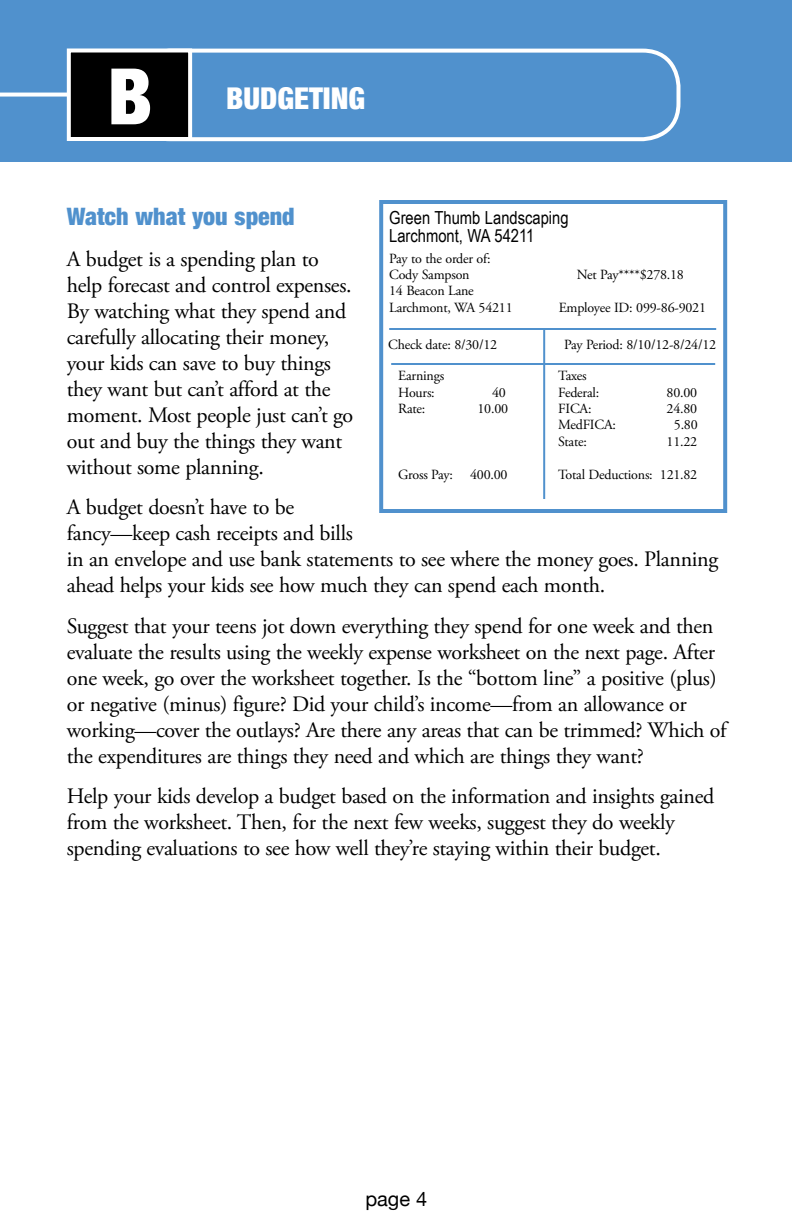
<style>
.page{position:relative;width:792px;height:1224px;background:#fff}
.page>*{position:absolute;margin:0;border:0;box-sizing:border-box;transform-origin:0 0}
.t1{font:900 condensed 78px "Helvetica Neue";color:#fff}
.t2{font:900 condensed 30px "Helvetica Neue";color:#fff}
.t3{font:900 condensed 24px "Helvetica Neue";color:#5091cd}
.t4{font:22px/26px "Adobe Garamond Pro";letter-spacing:-.015em;color:#000}
.t5{font:20px "Helvetica Neue";color:#000}
.t6{font:18px/18px "Arial Narrow";color:#000}
.t7{font:14px/16.4px "Adobe Garamond Pro";letter-spacing:-.015em;color:#000}
</style>
<div class="page">
<div style="left:0;top:0;width:792px;height:162px;background:#5091cd"></div>
<div style="left:132px;top:49px;width:549px;height:92px;border:4px solid #fff;border-radius:36px"></div>
<div style="left:69px;top:50px;width:121px;height:89px;background:#000"></div>
<div style="left:67px;top:48px;width:125px;height:93px;border:4px solid #fff"></div>
<svg style="left:0;top:93px;width:69px;height:4px"></svg>
<div style="left:379px;top:200px;width:348px;height:313px;background:#fff;border:4px solid #5091cd"></div>
<hr style="left:389px;top:328px;width:327px;height:2px;background:#5091cd">
<hr style="left:391px;top:363px;width:324px;height:2px;background:#5091cd">
<hr style="left:543px;top:329px;width:2px;height:170px;background:#5091cd">
<h1 class="t1" style="left:108px;top:48px;width:46px">B</h1>
<h2 class="t2" style="left:226px;top:79px;width:140px">BUDGETING</h2>
<p class="t3" style="left:67px;top:202px;width:229px">Watch what you spend</p>
<p class="t4" style="left:67px;top:247px;width:288px">A budget is a spending plan to help forecast and control expenses.<br>By watching what they spend and carefully allocating their money, your kids can save to buy things they want but can’t afford at the moment. Most people just can’t go out and buy the things they want without some planning.</p>
<p class="t4" style="left:67px;top:495px;width:653px">A budget doesn’t have to be<br>fancy—keep cash receipts and bills<br>in an envelope and use bank statements to see where the money goes. Planning ahead helps your kids see how much they can spend each month.</p>
<p class="t4" style="left:67px;top:613px;width:661px">Suggest that your teens jot down everything they spend for one week and then evaluate the results using the weekly expense worksheet on the next page. After one week, go over the worksheet together. Is the “bottom line” a positive (plus) or negative (minus) figure? Did your child’s income—from an allowance or working—cover the outlays? Are there any areas that can be trimmed? Which of the expenditures are things they need and which are things they want?</p>
<p class="t4" style="left:67px;top:784px;width:649px">Help your kids develop a budget based on the information and insights gained from the worksheet. Then, for the next few weeks, suggest they do weekly spending evaluations to see how well they’re staying within their budget.</p>
<p class="t6" style="left:389px;top:208px;width:181px">Green Thumb Landscaping<br>Larchmont, WA 54211</p>
<p class="t7" style="left:389px;top:250px;width:103px">Pay to the order of:<br>Cody Sampson</p>
<p class="t7" style="left:577px;top:267px;width:109px">Net Pay****$278.18</p>
<p class="t7" style="left:389px;top:283px;width:125px">14 Beacon Lane<br>Larchmont, WA 54211</p>
<p class="t7" style="left:559px;top:300px;width:149px">Employee ID: 099-86-9021</p>
<p class="t7" style="left:388px;top:337px;width:111px">Check date: 8/30/12</p>
<p class="t7" style="left:564px;top:337px;width:154px">Pay Period: 8/10/12-8/24/12</p>
<p class="t7" style="left:398px;top:368px;width:48px">Earnings<br>Hours:</p>
<p class="t7" style="left:558px;top:368px;width:43px">Taxes<br>Federal:</p>
<p class="t7" style="left:492px;top:384px;width:15px">40</p>
<p class="t7" style="left:667px;top:384px;width:32px">80.00</p>
<p class="t7" style="left:558px;top:401px;width:35px">FICA:</p>
<p class="t7" style="left:667px;top:401px;width:32px">24.80</p>
<p class="t7" style="left:558px;top:417px;width:59px">MedFICA:</p>
<p class="t7" style="left:674px;top:417px;width:25px">5.80</p>
<p class="t7" style="left:558px;top:434px;width:30px">State:</p>
<p class="t7" style="left:667px;top:434px;width:32px">11.22</p>
<p class="t7" style="left:558px;top:466px;width:141px">Total Deductions: 121.82</p>
<p class="t7" style="left:398px;top:401px;width:29px">Rate:</p>
<p class="t7" style="left:477px;top:401px;width:32px">10.00</p>
<p class="t7" style="left:398px;top:466px;width:111px">Gross Pay: 400.00</p>
<p class="t5" style="left:365px;top:1187px;width:64px">page 4</p>
</div>
